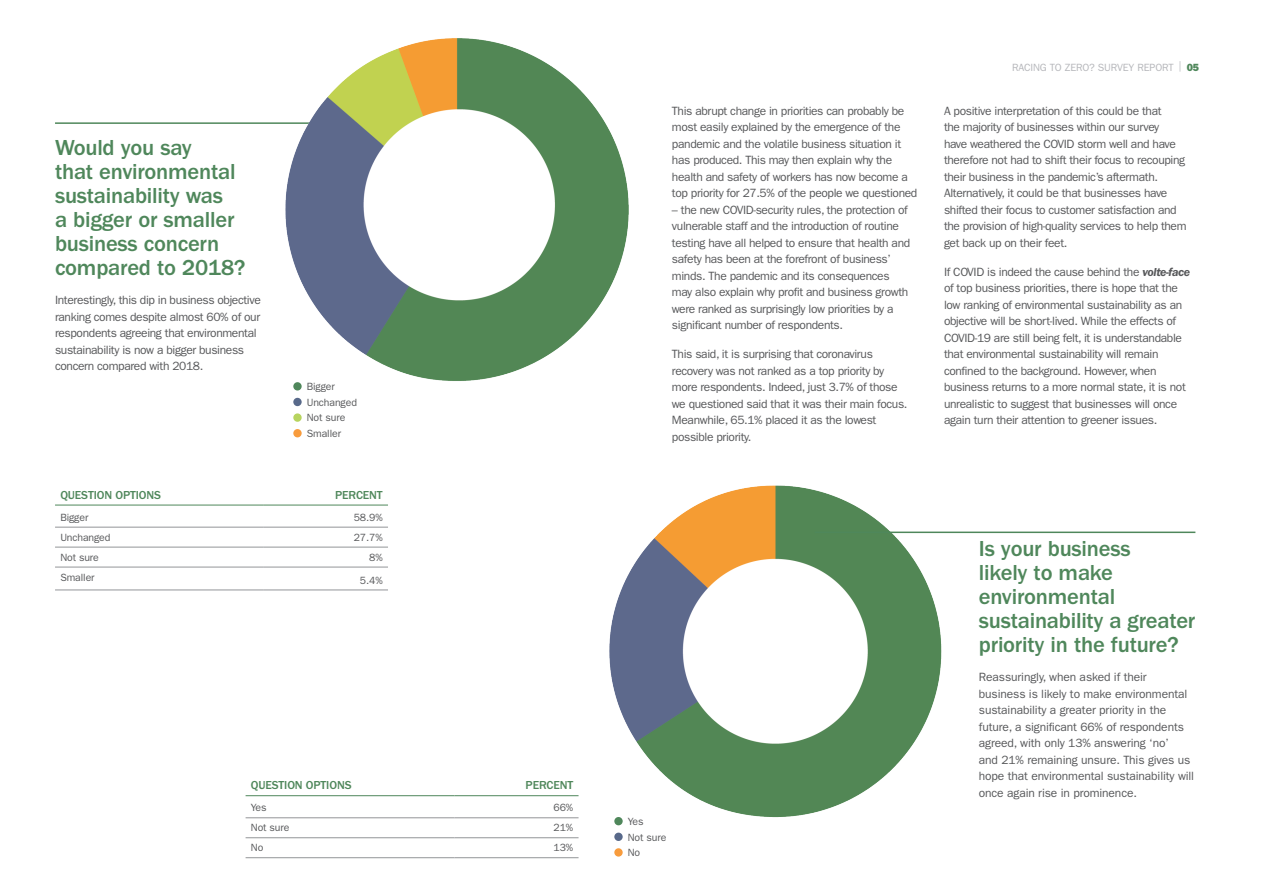
<style>
.page{position:relative;width:1263px;height:893px;background:#fff}
.page>*{position:absolute;margin:0;border:0;box-sizing:border-box;transform-origin:0 0}
.Question{font:500 22.5px/24px "ITC Franklin Gothic Std";letter-spacing:-.01em;color:#4f875b}
.main_copy{font:12px/16.5px "ITC Franklin Gothic Std";letter-spacing:-.03em;color:#57585a}
.main_copy-2{font:12px/16.5px "ITC Franklin Gothic Std";letter-spacing:-.01em;color:#57585a}
.main_copy-3{font:500 12px "ITC Franklin Gothic Std";letter-spacing:-.01em;color:#4f875b}
.Table_text{font:10.5px "ITC Franklin Gothic Std";letter-spacing:-.01em;color:#57585a}
.Key{font:10.5px "ITC Franklin Gothic Std";letter-spacing:-.01em;color:#57585a}
.t1{font:10.5px "ITC Franklin Gothic Std";letter-spacing:-.01em;color:#b6b7bb}
.s1{font-family:"ITC Franklin Gothic Std Hvy";color:#4f875b}
.s2{font-weight:600;font-style:italic}
</style>
<div class="page">
<hr style="left:55px;top:122px;width:381px;height:2px;background:#4f875b">
<div style="left:293px;top:382px;width:9px;height:8px;background:#4f875b;border-radius:50%"></div>
<div style="left:293px;top:398px;width:9px;height:8px;background:#58698a;border-radius:50%"></div>
<div style="left:293px;top:413px;width:9px;height:9px;background:#b7d45f;border-radius:50%"></div>
<div style="left:293px;top:429px;width:9px;height:8px;background:#f89c3d;border-radius:50%"></div>
<hr style="left:55px;top:527px;width:209px;height:1px;background:#939598">
<hr style="left:264px;top:527px;width:124px;height:1px;background:#939598">
<hr style="left:55px;top:547px;width:209px;height:1px;background:#939598">
<hr style="left:264px;top:547px;width:124px;height:1px;background:#939598">
<hr style="left:55px;top:567px;width:209px;height:1px;background:#939598">
<hr style="left:264px;top:567px;width:124px;height:1px;background:#939598">
<hr style="left:55px;top:590px;width:209px;height:1px;background:#939598">
<hr style="left:264px;top:590px;width:124px;height:1px;background:#939598">
<hr style="left:55px;top:505px;width:209px;height:1px;background:#4f875b">
<hr style="left:264px;top:505px;width:124px;height:1px;background:#4f875b">
<img style="left:285px;top:38px;width:343px;height:351px">
<img style="left:609px;top:485px;width:334px;height:333px">
<hr style="left:815px;top:532px;width:380px;height:1px;background:#4f875b">
<div style="left:614px;top:817px;width:9px;height:8px;background:#4f875b;border-radius:50%"></div>
<div style="left:614px;top:833px;width:9px;height:8px;background:#58698a;border-radius:50%"></div>
<div style="left:614px;top:848px;width:9px;height:9px;background:#f89c3d;border-radius:50%"></div>
<hr style="left:246px;top:817px;width:208px;height:1px;background:#939598">
<hr style="left:454px;top:817px;width:124px;height:1px;background:#939598">
<hr style="left:246px;top:837px;width:208px;height:1px;background:#939598">
<hr style="left:454px;top:837px;width:124px;height:1px;background:#939598">
<hr style="left:246px;top:857px;width:208px;height:1px;background:#939598">
<hr style="left:454px;top:857px;width:124px;height:1px;background:#939598">
<hr style="left:246px;top:795px;width:208px;height:1px;background:#4f875b">
<hr style="left:454px;top:795px;width:124px;height:1px;background:#4f875b">
<p class="Question" style="left:55px;top:136px;width:192px">Would you say<br>that environmental sustainability was<br>a bigger or smaller business concern compared to 2018?</p>
<p class="main_copy" style="left:55px;top:292px;width:207px">Interestingly, this dip in business objective ranking comes despite almost 60% of our respondents agreeing that environmental sustainability is now a bigger business concern compared with 2018.</p>
<p class="Key" style="left:307px;top:380px;width:30px">Bigger</p>
<p class="Key" style="left:307px;top:397px;width:52px">Unchanged</p>
<p class="Key" style="left:307px;top:411px;width:40px">Not sure</p>
<p class="Key" style="left:307px;top:427px;width:36px">Smaller</p>
<p class="main_copy-3" style="left:60px;top:488px;width:102px">QUESTION OPTIONS</p>
<p class="main_copy-3" style="left:335px;top:488px;width:49px">PERCENT</p>
<p class="Table_text" style="left:60px;top:511px;width:30px">Bigger</p>
<p class="Table_text" style="left:354px;top:511px;width:30px">58.9%</p>
<p class="Table_text" style="left:60px;top:531px;width:52px">Unchanged</p>
<p class="Table_text" style="left:354px;top:531px;width:30px">27.7%</p>
<p class="Table_text" style="left:60px;top:551px;width:40px">Not sure</p>
<p class="Table_text" style="left:369px;top:551px;width:15px">8%</p>
<p class="Table_text" style="left:60px;top:571px;width:36px">Smaller</p>
<p class="Table_text" style="left:360px;top:574px;width:24px">5.4%</p>
<p class="main_copy-3" style="left:251px;top:779px;width:102px">QUESTION OPTIONS</p>
<p class="main_copy-3" style="left:526px;top:779px;width:49px">PERCENT</p>
<p class="Table_text" style="left:251px;top:802px;width:17px">Yes</p>
<p class="Table_text" style="left:553px;top:802px;width:21px">66%</p>
<p class="Table_text" style="left:251px;top:822px;width:40px">Not sure</p>
<p class="Table_text" style="left:553px;top:822px;width:21px">21%</p>
<p class="Table_text" style="left:251px;top:842px;width:14px">No</p>
<p class="Table_text" style="left:553px;top:842px;width:21px">13%</p>
<p class="main_copy" style="left:672px;top:102px;width:247px">This abrupt change in priorities can probably be most easily explained by the emergence of the pandemic and the volatile business situation it has produced. This may then explain why the health and safety of workers has now become a top priority for 27.5% of the people we questioned</p>
<p class="main_copy" style="left:672px;top:201px;width:240px">– the new COVID-security rules, the protection of vulnerable staff and the introduction of routine testing have all helped to ensure that health and safety has been at the forefront of business’ minds. The pandemic and its consequences may also explain why profit and business growth were ranked as surprisingly low priorities by a significant number of respondents.</p>
<p class="main_copy" style="left:672px;top:346px;width:237px">This said, it is surprising that coronavirus recovery was not ranked as a top priority by more respondents. Indeed, just 3.7% of those we questioned said that it was their main focus.<br>Meanwhile, 65.1% placed it as the lowest possible priority.</p>
<p class="t1" style="left:1012px;top:61px;width:189px">RACING TO ZERO? SURVEY REPORT | <span class="s1">05</span></p>
<p class="main_copy" style="left:944px;top:102px;width:244px">A positive interpretation of this could be that<br>the majority of businesses within our survey<br>have weathered the COVID storm well and have therefore not had to shift their focus to recouping their business in the pandemic’s aftermath.<br>Alternatively, it could be that businesses have shifted their focus to customer satisfaction and the provision of high-quality services to help them get back up on their feet.</p>
<p class="main_copy" style="left:944px;top:264px;width:248px">If COVID is indeed the cause behind the <span class="s2">volte-face </span>of top business priorities, there is hope that the low ranking of environmental sustainability as an objective will be short-lived. While the effects of COVID-19 are still being felt, it is understandable that environmental sustainability will remain confined to the background. However, when business returns to a more normal state, it is not unrealistic to suggest that businesses will once again turn their attention to greener issues.</p>
<p class="Key" style="left:628px;top:815px;width:17px">Yes</p>
<p class="Key" style="left:628px;top:831px;width:40px">Not sure</p>
<p class="Key" style="left:628px;top:846px;width:14px">No</p>
<p class="Question" style="left:979px;top:537px;width:218px">Is your business<br>likely to make environmental sustainability a greater priority in the future?</p>
<p class="main_copy-2" style="left:979px;top:669px;width:217px">Reassuringly, when asked if their business is likely to make environmental sustainability a greater priority in the future, a significant 66% of respondents agreed, with only 13% answering ‘no’<br>and 21% remaining unsure. This gives us hope that environmental sustainability will once again rise in prominence.</p>
</div>
